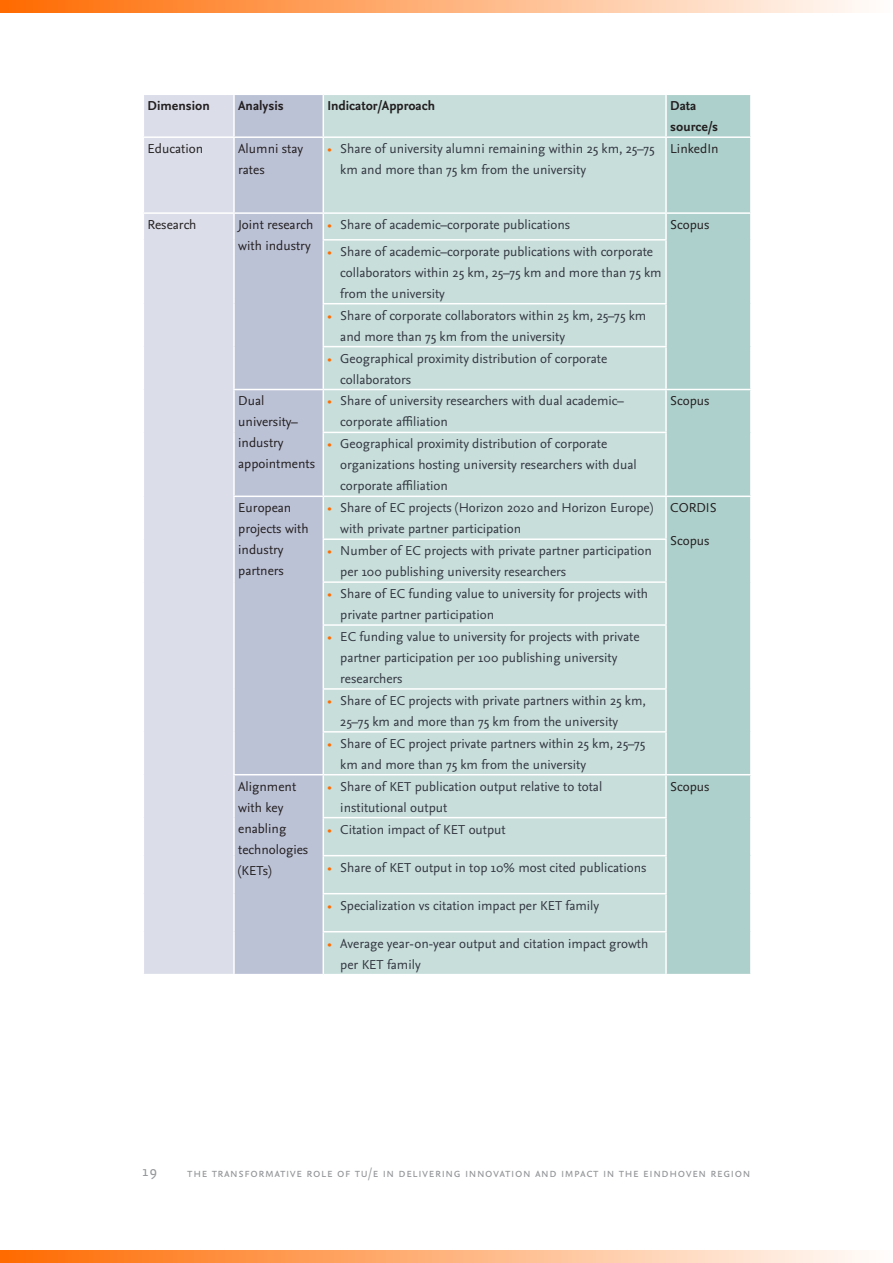
<style>
.page{position:relative;width:893px;height:1263px;background:#fff}
.page>*{position:absolute;margin:0;border:0;box-sizing:border-box;transform-origin:0 0}
.t1{font:15px "Nexus Sans Pro";color:#939598}
.Tabel_bullet_plat{font:13.5px/21px "Nexus Sans Pro";color:#323640}
.t2{font:13.5px/21px "Nexus Sans Pro";color:#231f20}
.t3{font:700 13.5px/21px "Nexus Sans Pro";color:#231f20}
.t4{font:12.75px "Nexus Sans Pro";letter-spacing:.05em;color:#939598}
.s1{color:#ff6b00}
</style>
<div class="page">
<svg style="left:0;top:0;width:862px;height:13px"></svg>
<svg style="left:0;top:1250px;width:862px;height:13px"></svg>
<div style="left:144px;top:95px;width:89px;height:879px;background:#dbdee9"></div>
<div style="left:235px;top:95px;width:88px;height:879px;background:#bcc2d6"></div>
<div style="left:324px;top:95px;width:341px;height:879px;background:#c8dedb"></div>
<div style="left:667px;top:95px;width:83px;height:879px;background:#aed0cc"></div>
<hr style="left:143px;top:136px;width:91px;height:2px;background:#fff">
<hr style="left:234px;top:136px;width:89px;height:2px;background:#fff">
<hr style="left:323px;top:136px;width:343px;height:2px;background:#fff">
<hr style="left:666px;top:136px;width:86px;height:2px;background:#fff">
<hr style="left:143px;top:212px;width:91px;height:2px;background:#fff">
<hr style="left:234px;top:212px;width:89px;height:2px;background:#fff">
<hr style="left:323px;top:212px;width:343px;height:2px;background:#fff">
<hr style="left:666px;top:212px;width:86px;height:2px;background:#fff">
<hr style="left:323px;top:239px;width:344px;height:2px;background:#fff">
<hr style="left:323px;top:303px;width:344px;height:1px;background:#fff">
<hr style="left:323px;top:346px;width:344px;height:1px;background:#fff">
<hr style="left:233px;top:389px;width:90px;height:1px;background:#fff">
<hr style="left:323px;top:389px;width:343px;height:1px;background:#fff">
<hr style="left:666px;top:389px;width:86px;height:1px;background:#fff">
<hr style="left:323px;top:432px;width:344px;height:1px;background:#fff">
<hr style="left:233px;top:496px;width:90px;height:1px;background:#fff">
<hr style="left:323px;top:496px;width:343px;height:1px;background:#fff">
<hr style="left:666px;top:496px;width:86px;height:1px;background:#fff">
<hr style="left:323px;top:538px;width:344px;height:2px;background:#fff">
<hr style="left:323px;top:581px;width:344px;height:2px;background:#fff">
<hr style="left:323px;top:624px;width:344px;height:2px;background:#fff">
<hr style="left:323px;top:688px;width:344px;height:2px;background:#fff">
<hr style="left:323px;top:731px;width:344px;height:1px;background:#fff">
<hr style="left:233px;top:774px;width:90px;height:1px;background:#fff">
<hr style="left:323px;top:774px;width:343px;height:1px;background:#fff">
<hr style="left:666px;top:774px;width:86px;height:1px;background:#fff">
<hr style="left:323px;top:817px;width:344px;height:1px;background:#fff">
<hr style="left:323px;top:855px;width:344px;height:1px;background:#fff">
<hr style="left:323px;top:893px;width:344px;height:1px;background:#fff">
<hr style="left:323px;top:931px;width:344px;height:1px;background:#fff">
<p class="t3" style="left:148px;top:95px;width:64px">Dimension</p>
<p class="t3" style="left:238px;top:95px;width:47px">Analysis</p>
<p class="t3" style="left:328px;top:95px;width:109px">Indicator/Approach</p>
<p class="t3" style="left:670px;top:95px;width:49px">Data source/s</p>
<p class="t2" style="left:148px;top:137px;width:57px">Education</p>
<p class="t2" style="left:238px;top:137px;width:66px">Alumni stay rates</p>
<p class="Tabel_bullet_plat" style="left:340px;top:137px;width:316px;text-indent:-13px"><span class="s1">•</span> Share of university alumni remaining within 25 km, 25–75 km and more than 75 km from the university</p>
<p class="t2" style="left:670px;top:137px;width:50px">LinkedIn</p>
<p class="t2" style="left:148px;top:213px;width:50px">Research</p>
<p class="t2" style="left:238px;top:213px;width:77px">Joint research with industry</p>
<p class="Tabel_bullet_plat" style="left:328px;top:213px;width:244px"><span class="s1">•</span> Share of academic–corporate publications</p>
<p class="t2" style="left:670px;top:213px;width:41px">Scopus</p>
<p class="Tabel_bullet_plat" style="left:340px;top:240px;width:323px;text-indent:-13px"><span class="s1">•</span> Share of academic–corporate publications with corporate collaborators within 25 km, 25–75 km and more than 75 km from the university</p>
<p class="Tabel_bullet_plat" style="left:340px;top:304px;width:308px;text-indent:-13px"><span class="s1">•</span> Share of corporate collaborators within 25 km, 25–75 km and more than 75 km from the university</p>
<p class="Tabel_bullet_plat" style="left:340px;top:347px;width:269px;text-indent:-13px"><span class="s1">•</span> Geographical proximity distribution of corporate collaborators</p>
<p class="t2" style="left:238px;top:390px;width:78px">Dual university– industry appointments</p>
<p class="Tabel_bullet_plat" style="left:340px;top:390px;width:285px;text-indent:-13px"><span class="s1">•</span> Share of university researchers with dual academic– corporate affiliation</p>
<p class="t2" style="left:670px;top:390px;width:41px">Scopus</p>
<p class="Tabel_bullet_plat" style="left:340px;top:433px;width:298px;text-indent:-13px"><span class="s1">•</span> Geographical proximity distribution of corporate organizations hosting university researchers with dual corporate affiliation</p>
<p class="t2" style="left:238px;top:496px;width:72px">European projects with industry partners</p>
<p class="Tabel_bullet_plat" style="left:340px;top:496px;width:314px;text-indent:-13px"><span class="s1">•</span> Share of EC projects (Horizon 2020 and Horizon Europe) with private partner participation</p>
<p class="t2" style="left:670px;top:496px;width:48px">CORDIS</p>
<p class="t2" style="left:670px;top:529px;width:41px">Scopus</p>
<p class="Tabel_bullet_plat" style="left:340px;top:539px;width:313px;text-indent:-13px"><span class="s1">•</span> Number of EC projects with private partner participation per 100 publishing university researchers</p>
<p class="Tabel_bullet_plat" style="left:340px;top:582px;width:309px;text-indent:-13px"><span class="s1">•</span> Share of EC funding value to university for projects with private partner participation</p>
<p class="Tabel_bullet_plat" style="left:340px;top:625px;width:301px;text-indent:-13px"><span class="s1">•</span> EC funding value to university for projects with private partner participation per 100 publishing university researchers</p>
<p class="Tabel_bullet_plat" style="left:340px;top:689px;width:307px;text-indent:-13px"><span class="s1">•</span> Share of EC projects with private partners within 25 km,<br>25–75 km and more than 75 km from the university</p>
<p class="Tabel_bullet_plat" style="left:340px;top:732px;width:306px;text-indent:-13px"><span class="s1">•</span> Share of EC project private partners within 25 km, 25–75 km and more than 75 km from the university</p>
<p class="t2" style="left:238px;top:775px;width:72px">Alignment with key enabling technologies (KETs)</p>
<p class="Tabel_bullet_plat" style="left:340px;top:775px;width:263px;text-indent:-13px"><span class="s1">•</span> Share of KET publication output relative to total institutional output</p>
<p class="t2" style="left:670px;top:775px;width:41px">Scopus</p>
<p class="Tabel_bullet_plat" style="left:328px;top:818px;width:180px"><span class="s1">•</span> Citation impact of KET output</p>
<p class="Tabel_bullet_plat" style="left:328px;top:856px;width:321px"><span class="s1">•</span> Share of KET output in top 10% most cited publications</p>
<p class="Tabel_bullet_plat" style="left:328px;top:894px;width:273px"><span class="s1">•</span> Specialization vs citation impact per KET family</p>
<p class="Tabel_bullet_plat" style="left:340px;top:932px;width:309px;text-indent:-13px"><span class="s1">•</span> Average year-on-year output and citation impact growth per KET family</p>
<p class="t1" style="left:143px;top:1160px;width:16px">19</p>
<p class="t4" style="left:187px;top:1163px;width:565px">the transformative role of tu/e in delivering innovation and impact in the eindhoven region</p>
</div>
